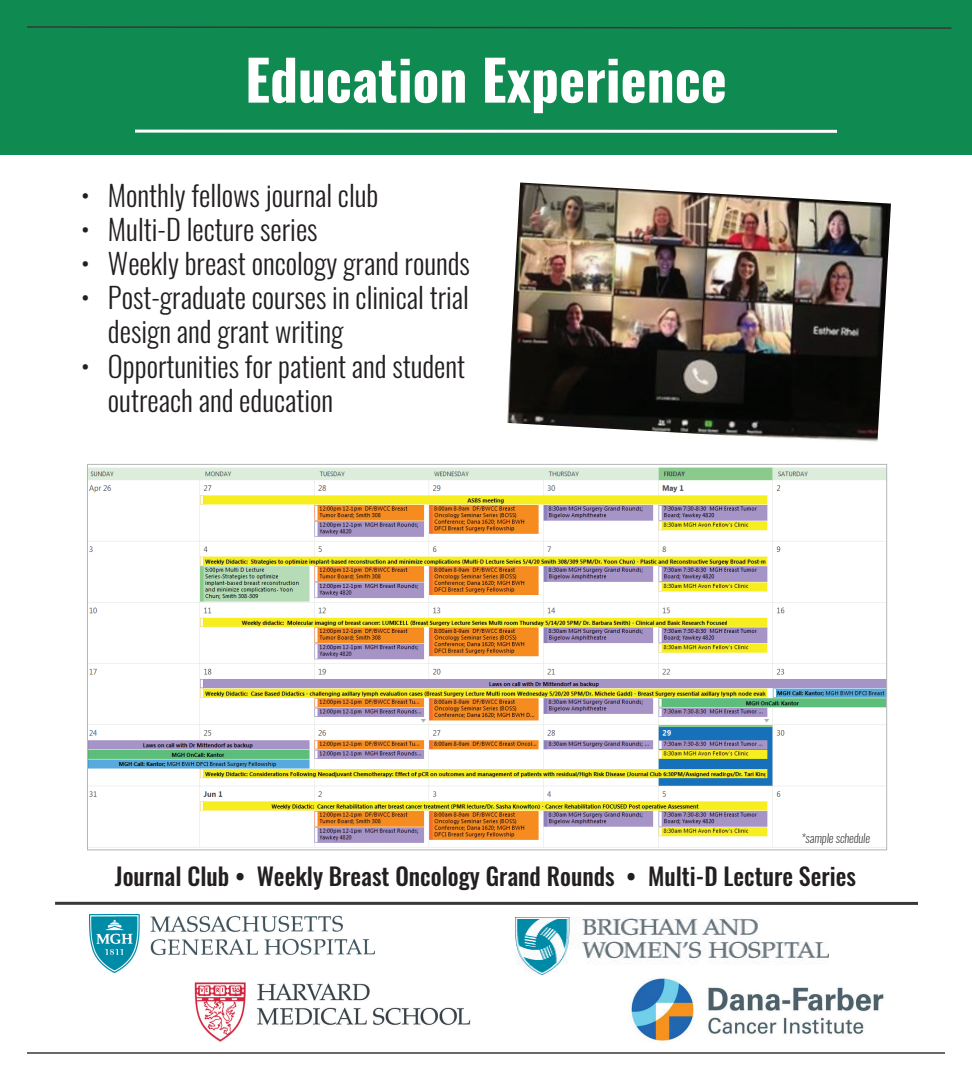
<style>
.page{position:relative;width:972px;height:1080px;background:#fff}
.page>*{position:absolute;margin:0;border:0;box-sizing:border-box;transform-origin:0 0}
.t1{font:700 55.5px "Oswald";color:#fff}
.t2{font:300 28.5px/34.2px "Oswald";color:#231f20}
.t3{font:500 24px "Oswald";color:#231f20}
.t4{font:italic 200 12px "Oswald";color:#231f20}
</style>
<div class="page">
<div style="left:0;top:0;width:972px;height:154px;background:#0f8a50"></div>
<hr style="left:135px;top:130px;width:702px;height:3px;background:#fff">
<hr style="left:55px;top:902px;width:863px;height:3px;background:#383839">
<img style="left:515px;top:917px;width:314px;height:58px">
<img style="left:194px;top:982px;width:277px;height:60px">
<img style="left:90px;top:914px;width:285px;height:59px">
<img style="left:630px;top:978px;width:254px;height:64px">
<img style="left:89px;top:467px;width:796px;height:381px">
<img style="left:507px;top:183px;width:384px;height:259px">
<hr style="left:27px;top:1052px;width:918px;height:2px;background:#383839">
<svg style="left:27px;top:26px;width:925px;height:3px"></svg>
<h1 class="t1" style="left:245px;top:41px;width:483px">Education Experience</h1>
<p class="t2" style="left:81px;top:178px;width:299px">• Monthly fellows journal club</p>
<p class="t2" style="left:81px;top:212px;width:238px">• Multi-D lecture series</p>
<p class="t2" style="left:81px;top:246px;width:390px">• Weekly breast oncology grand rounds</p>
<p class="t2" style="left:108px;top:281px;width:363px;text-indent:-27px">• Post-graduate courses in clinical trial design and grant writing</p>
<p class="t2" style="left:108px;top:349px;width:359px;text-indent:-27px">• Opportunities for patient and student outreach and education</p>
<p class="t4" style="left:801px;top:830px;width:70px">*sample schedule</p>
<p class="t3" style="left:115px;top:860px;width:743px">Journal Club • Weekly Breast Oncology Grand Rounds • Multi-D Lecture Series</p>
</div>
